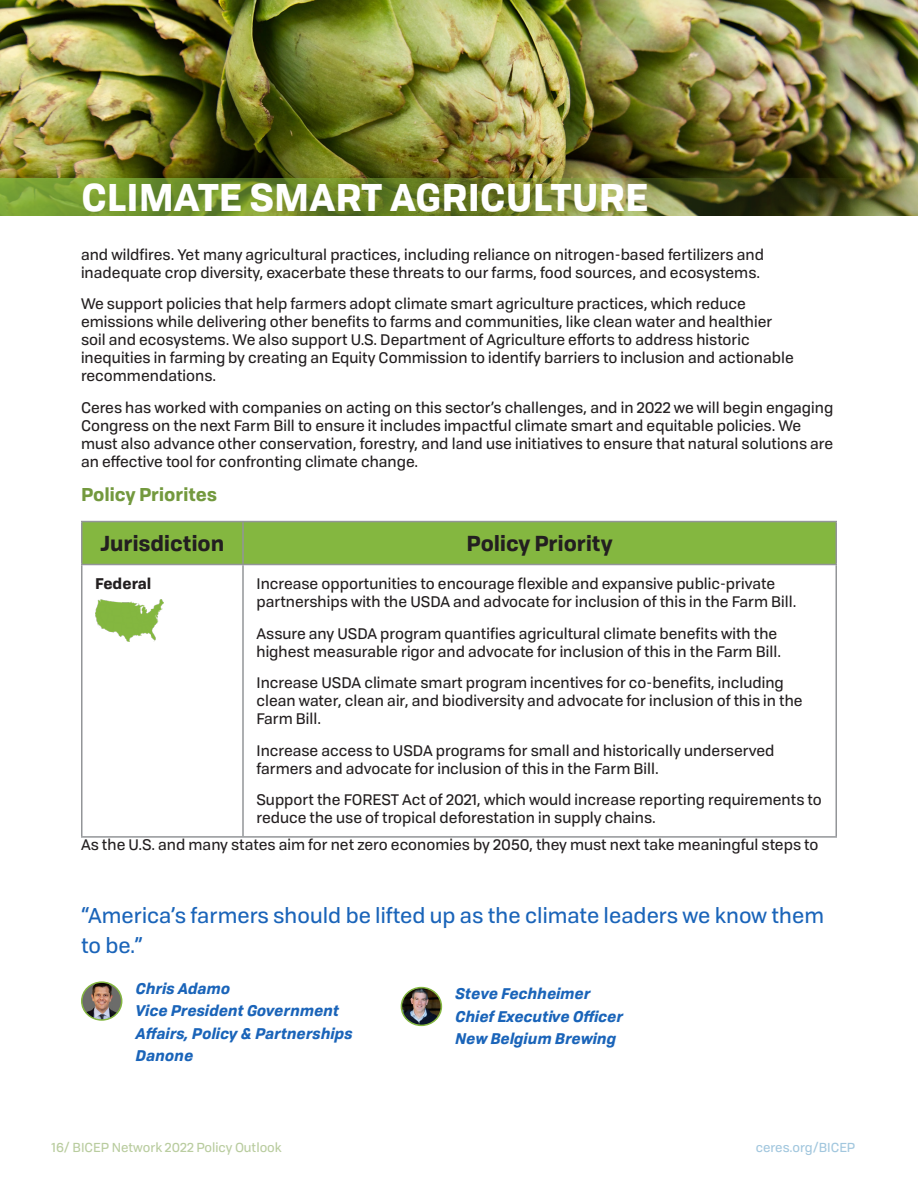
<style>
.page{position:relative;width:918px;height:1188px;background:#fff}
.page>*{position:absolute;margin:0;border:0;box-sizing:border-box;transform-origin:0 0}
.t1{font:700 37.5px "Tofino Personal";color:#fff}
.Quotes{font:21px/30px "Tofino Personal";color:#1a64b9}
.t2{font:700 21px "Tofino Personal";color:#231f20}
.Body_Text_2{font:700 18px "Tofino Personal";color:#73993e}
.Body_Text_2-2{font:15px/18px "Tofino Personal";color:#231f20}
.Body_Text__Table{font:15px/18px "Tofino Personal";color:#231f20}
.Quote_Person{font:italic 700 15px/22.5px "Tofino Personal";color:#1a64b9}
.State_Names__Bold{font:700 15px "Tofino Personal";color:#231f20}
.t3{font:12.75px "Tofino Personal";color:#b9cc9f}
.t4{font:12.75px "Tofino Personal";color:#a2c7de}
</style>
<div class="page">
<img style="left:0;top:0;width:918px;height:178px">
<div style="left:82px;top:522px;width:754px;height:42px;background:#84b740"></div>
<hr style="left:81px;top:521px;width:162px;height:1px;background:#939598">
<hr style="left:81px;top:522px;width:1px;height:42px;background:#939598">
<hr style="left:243px;top:521px;width:594px;height:1px;background:#939598">
<hr style="left:242px;top:522px;width:2px;height:42px;background:#939598">
<hr style="left:836px;top:522px;width:1px;height:42px;background:#939598">
<hr style="left:81px;top:564px;width:162px;height:1px;background:#939598">
<hr style="left:243px;top:564px;width:594px;height:1px;background:#939598">
<hr style="left:81px;top:565px;width:1px;height:271px;background:#939598">
<hr style="left:242px;top:565px;width:2px;height:271px;background:#939598">
<hr style="left:836px;top:565px;width:1px;height:271px;background:#939598">
<hr style="left:81px;top:836px;width:162px;height:2px;background:#939598">
<hr style="left:243px;top:836px;width:594px;height:2px;background:#939598">
<img style="left:95px;top:599px;width:69px;height:42px">
<img style="left:0;top:178px;width:918px;height:38px">
<img style="left:401px;top:988px;width:40px;height:37px">
<div style="left:401px;top:987px;width:41px;height:39px;border:2px solid #84b740;border-radius:50%"></div>
<img style="left:84px;top:982px;width:38px;height:38px">
<div style="left:81px;top:981px;width:41px;height:40px;border:2px solid #84b740;border-radius:50%"></div>
<p class="t1" style="left:81px;top:166px;width:569px">CLIMATE SMART AGRICULTURE</p>
<p class="Body_Text_2-2" style="left:81px;top:244px;width:685px">and wildfires. Yet many agricultural practices, including reliance on nitrogen-based fertilizers and inadequate crop diversity, exacerbate these threats to our farms, food sources, and ecosystems.</p>
<p class="Body_Text_2-2" style="left:81px;top:294px;width:714px">We support policies that help farmers adopt climate smart agriculture practices, which reduce emissions while delivering other benefits to farms and communities, like clean water and healthier soil and ecosystems. We also support U.S. Department of Agriculture efforts to address historic inequities in farming by creating an Equity Commission to identify barriers to inclusion and actionable recommendations.</p>
<p class="Body_Text_2-2" style="left:81px;top:397px;width:754px">Ceres has worked with companies on acting on this sector’s challenges, and in 2022 we will begin engaging Congress on the next Farm Bill to ensure it includes impactful climate smart and equitable policies. We must also advance other conservation, forestry, and land use initiatives to ensure that natural solutions are an effective tool for confronting climate change.</p>
<p class="Body_Text_2" style="left:81px;top:480px;width:138px">Policy Priorites</p>
<p class="t2" style="left:100px;top:526px;width:126px">Jurisdiction</p>
<p class="t2" style="left:467px;top:526px;width:147px">Policy Priority</p>
<p class="State_Names__Bold" style="left:95px;top:572px;width:58px">Federal</p>
<p class="Body_Text__Table" style="left:256px;top:574px;width:542px">Increase opportunities to encourage flexible and expansive public-private partnerships with the USDA and advocate for inclusion of this in the Farm Bill.</p>
<p class="Body_Text__Table" style="left:256px;top:623px;width:526px">Assure any USDA program quantifies agricultural climate benefits with the highest measurable rigor and advocate for inclusion of this in the Farm Bill.</p>
<p class="Body_Text__Table" style="left:256px;top:673px;width:548px">Increase USDA climate smart program incentives for co-benefits, including clean water, clean air, and biodiversity and advocate for inclusion of this in the<br>Farm Bill.</p>
<p class="Body_Text__Table" style="left:256px;top:740px;width:520px">Increase access to USDA programs for small and historically underserved farmers and advocate for inclusion of this in the Farm Bill.</p>
<p class="Body_Text__Table" style="left:256px;top:790px;width:567px">Support the FOREST Act of 2021, which would increase reporting requirements to reduce the use of tropical deforestation in supply chains.</p>
<p class="Body_Text_2-2" style="left:81px;top:834px;width:739px">As the U.S. and many states aim for net zero economies by 2050, they must next take meaningful steps to</p>
<p class="Quotes" style="left:81px;top:899px;width:745px">“America’s farmers should be lifted up as the climate leaders we know them to be.”</p>
<p class="Quote_Person" style="left:456px;top:981px;width:169px">Steve Fechheimer<br>Chief Executive Officer<br>New Belgium Brewing</p>
<p class="Quote_Person" style="left:136px;top:976px;width:219px">Chris Adamo<br>Vice President Government<br>Affairs, Policy &amp; Partnerships<br>Danone</p>
<p class="t3" style="left:52px;top:1137px;width:232px">16/ BICEP Network 2022 Policy Outlook</p>
<p class="t4" style="left:756px;top:1137px;width:101px">ceres.org/BICEP</p>
</div>
